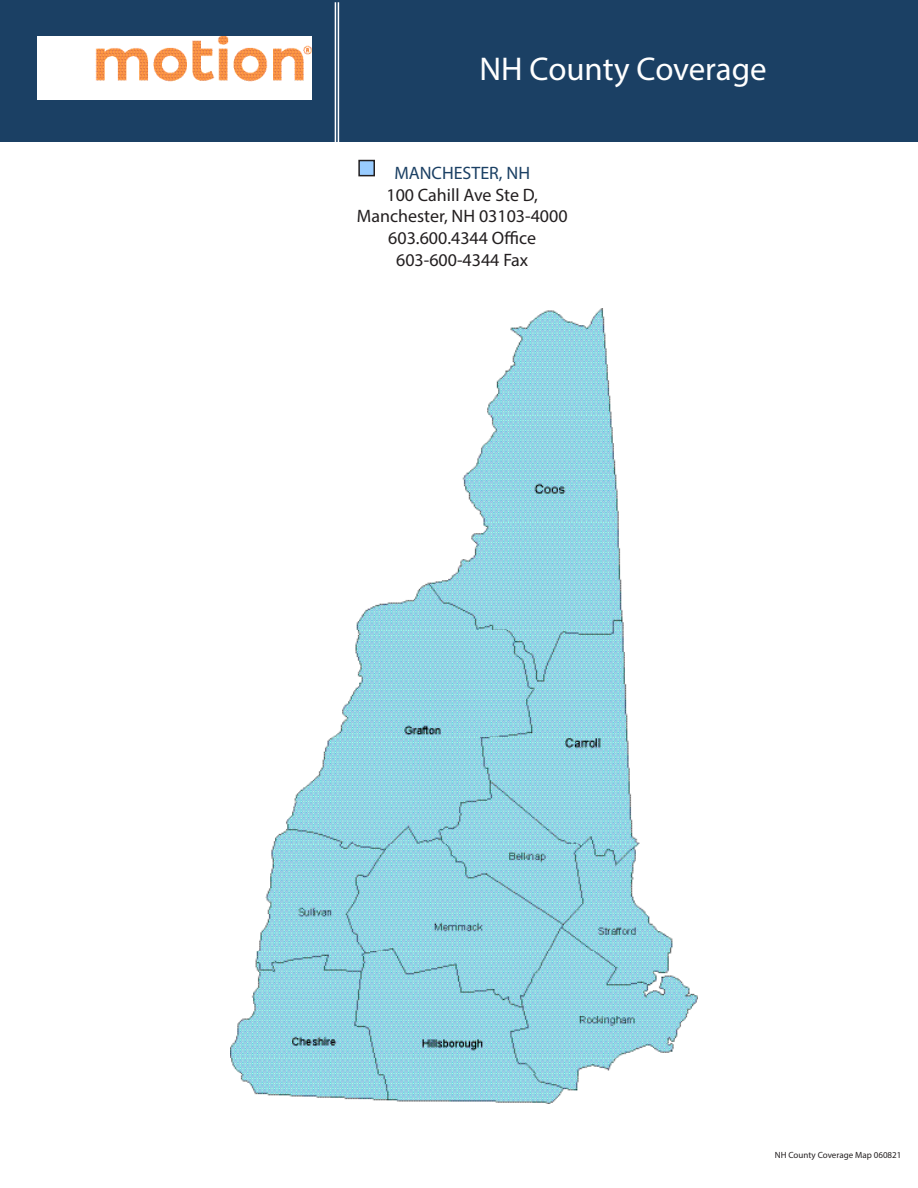
<style>
.page{position:relative;width:918px;height:1188px;background:#fff}
.page>*{position:absolute;margin:0;border:0;box-sizing:border-box;transform-origin:0 0}
.t1{font:33px "Myriad Pro";color:#fff}
.t2{font:18px "Myriad Pro";color:#231f20}
.t3{font:18px "Myriad Pro";color:#1b4064}
.t4{font:9px "Myriad Pro";color:#231f20}
</style>
<div class="page">
<div style="left:0;top:0;width:918px;height:141px;background:#1b4064"></div>
<hr style="left:338px;top:2px;width:1px;height:160px;background:#fff">
<hr style="left:335px;top:2px;width:1px;height:160px;background:#fff">
<img style="left:37px;top:36px;width:275px;height:64px">
<img style="left:230px;top:309px;width:468px;height:795px">
<div style="left:359px;top:161px;width:15px;height:15px;background:#9cf"></div>
<div style="left:358px;top:160px;width:17px;height:16px;border:2px solid #231f20"></div>
<p class="t1" style="left:479px;top:49px;width:289px">NH County Coverage</p>
<p class="t3" style="left:394px;top:162px;width:137px">MANCHESTER, NH</p>
<p class="t2" style="left:386px;top:184px;width:153px">100 Cahill Ave Ste D,</p>
<p class="t2" style="left:357px;top:205px;width:212px">Manchester, NH 03103-4000</p>
<p class="t2" style="left:388px;top:227px;width:149px">603.600.4344 Office</p>
<p class="t2" style="left:396px;top:249px;width:134px">603-600-4344 Fax</p>
<p class="t4" style="left:775px;top:1149px;width:128px">NH County Coverage Map 060821</p>
</div>
